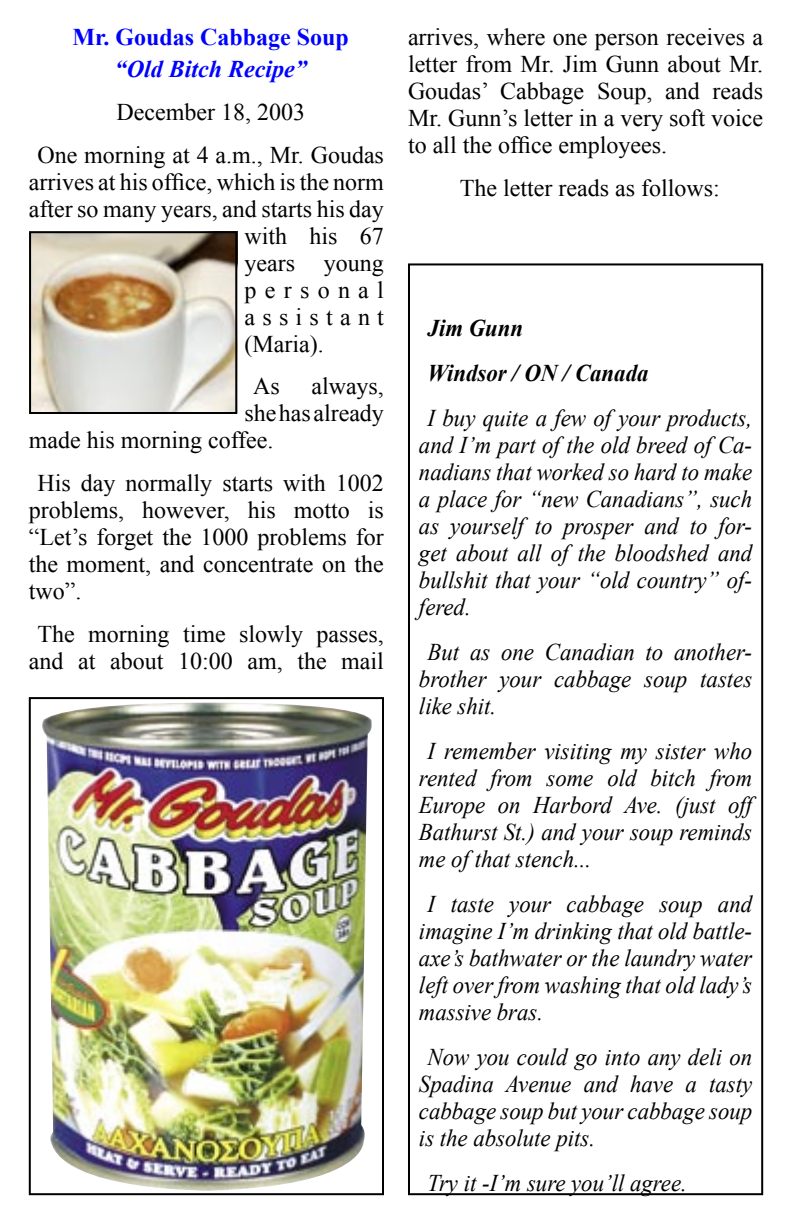
<style>
.page{position:relative;width:792px;height:1224px;background:#fff}
.page>*{position:absolute;margin:0;border:0;box-sizing:border-box;transform-origin:0 0}
.t1{font:italic 24px/27px "Times New Roman";color:#000;text-align:justify;scale:.95 1}
.t2{font:24px/27px "Times New Roman";color:#000;text-align:justify}
.t3{font:italic 700 24px "Times New Roman";color:#000;scale:.95 1}
.t4{font:700 24px "Times New Roman";color:#00f}
.t5{font:italic 700 24px "Times New Roman";color:#00f}
.t6{font:24px "Times New Roman";letter-spacing:.305em;color:#000}
.t7{font:24px "Times New Roman";letter-spacing:.345em;color:#000}
</style>
<div class="page">
<img style="left:42px;top:702px;width:330px;height:489px">
<div style="left:29px;top:697px;width:355px;height:498px;border:2px solid #000"></div>
<img style="left:32px;top:234px;width:202px;height:177px">
<div style="left:29px;top:231px;width:208px;height:183px;border:2px solid #000"></div>
<div style="left:408px;top:263px;width:355px;height:932px;border:2px solid #000"></div>
<p class="t4" style="left:72px;top:20px;width:278px">Mr. Goudas Cabbage Soup</p>
<p class="t5" style="left:115px;top:52px;width:193px">“Old Bitch Recipe”</p>
<p class="t2" style="left:116px;top:98px;width:190px">December 18, 2003</p>
<p class="t2" style="left:37px;top:141px;width:348px">One morning at 4 a.m., Mr. Goudas</p>
<p class="t2" style="left:29px;top:168px;width:357px">arrives at his office, which is the norm</p>
<p class="t2" style="left:29px;top:195px;width:357px">after so many years, and starts his day</p>
<p class="t2" style="left:244px;top:222px;width:141px">with his 67</p>
<p class="t2" style="left:244px;top:249px;width:141px">years young</p>
<p class="t7" style="left:244px;top:273px;width:141px">personal</p>
<p class="t6" style="left:244px;top:300px;width:141px">assistant</p>
<p class="t2" style="left:244px;top:330px;width:81px">(Maria).</p>
<p class="t2" style="left:253px;top:373px;width:28px">As</p>
<p class="t2" style="left:311px;top:373px;width:74px">always,</p>
<p class="t2" style="left:244px;top:400px;width:141px">she has already</p>
<p class="t2" style="left:29px;top:427px;width:246px">made his morning coffee.</p>
<p class="t2" style="left:29px;top:469px;width:357px;text-indent:9px">His day normally starts with 1002 problems, however, his motto is “Let’s forget the 1000 problems for the moment, and concentrate on the two”.</p>
<p class="t2" style="left:29px;top:620px;width:357px;text-align:center">The morning time slowly passes, and at about 10:00 am, the mail</p>
<p class="t2" style="left:408px;top:24px;width:357px">arrives, where one person receives a letter from Mr. Jim Gunn about Mr.<br>Goudas’ Cabbage Soup, and reads Mr. Gunn’s letter in a very soft voice to all the office employees.</p>
<p class="t2" style="left:460px;top:174px;width:261px">The letter reads as follows:</p>
<p class="t3" style="left:428px;top:311px;width:102px">Jim Gunn</p>
<p class="t3" style="left:428px;top:356px;width:234px">Windsor / ON / Canada</p>
<p class="t1" style="left:419px;top:404px;width:352px;text-indent:9px">I buy quite a few of your products, and I’m part of the old breed of Ca&shy;nadians that worked so hard to make a place for “new Canadians”, such as yourself to prosper and to for&shy;get about all of the bloodshed and bullshit that your “old country” of&shy;fered.</p>
<p class="t1" style="left:419px;top:638px;width:352px;text-indent:9px">But as one Canadian to another&shy;brother your cabbage soup tastes like shit.</p>
<p class="t1" style="left:419px;top:737px;width:352px;text-indent:9px">I remember visiting my sister who rented from some old bitch from Europe on Harbord Ave. (just off Bathurst St.) and your soup reminds me of that stench...</p>
<p class="t1" style="left:419px;top:890px;width:352px;text-indent:9px">I taste your cabbage soup and imagine I’m drinking that old battle&shy;axe’s bathwater or the laundry water left over from washing that old lady’s massive bras.</p>
<p class="t1" style="left:419px;top:1043px;width:352px;text-indent:9px">Now you could go into any deli on Spadina Avenue and have a tasty cabbage soup but your cabbage soup is the absolute pits.</p>
<p class="t1" style="left:428px;top:1169px;width:274px">Try it -I’m sure you’ll agree.</p>
</div>
